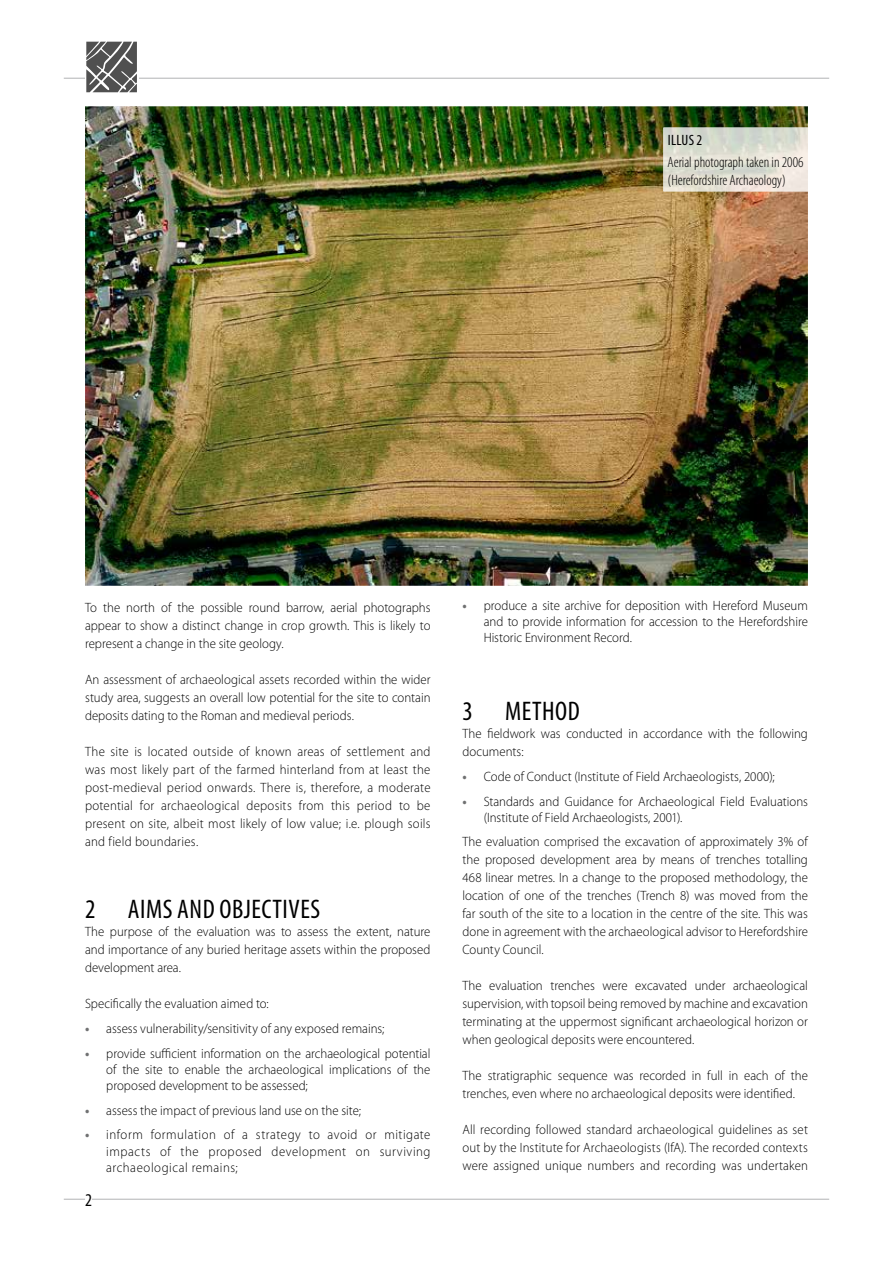
<style>
.page{position:relative;width:893px;height:1263px;background:#fff}
.page>*{position:absolute;margin:0;border:0;box-sizing:border-box;transform-origin:0 0}
.t1{font:27px "Myriad Pro Cond 2";letter-spacing:.02em;color:#000}
.t2{font:18px "Myriad Pro Cond 2";color:#000}
.t3{font:300 condensed 15px/18px "Myriad Pro";color:#000}
.t4{font:15px "Myriad Pro Cond 2";letter-spacing:.02em;color:#000}
.t5{font:300 13.5px/18px "Myriad Pro";letter-spacing:.005em;color:#000;text-align:justify;scale:.95 1}
.s1{font-weight:700;color:#707172}
</style>
<div class="page">
<hr style="left:64px;top:78px;width:765px;height:1px;background:#b1b3b4">
<hr style="left:64px;top:1199px;width:765px;height:1px;background:#b1b3b4">
<svg style="left:85px;top:41px;width:53px;height:52px"></svg>
<svg style="left:86px;top:42px;width:51px;height:50px"></svg>
<div style="left:85px;top:1188px;width:7px;height:18px;background:#fff"></div>
<img style="left:85px;top:106px;width:723px;height:480px">
<img style="left:663px;top:128px;width:145px;height:63px">
<p class="t4" style="left:668px;top:131px;width:36px">ILLUS 2</p>
<p class="t3" style="left:668px;top:153px;width:137px">Aerial photograph taken in 2006 (Herefordshire Archaeology)</p>
<p class="t5" style="left:85px;top:598px;width:365px">To the north of the possible round barrow, aerial photographs appear to show a distinct change in crop growth. This is likely to represent a change in the site geology.</p>
<p class="t5" style="left:85px;top:670px;width:365px">An assessment of archaeological assets recorded within the wider study area, suggests an overall low potential for the site to contain deposits dating to the Roman and medieval periods.</p>
<p class="t5" style="left:85px;top:742px;width:365px">The site is located outside of known areas of settlement and was most likely part of the farmed hinterland from at least the post-medieval period onwards. There is, therefore, a moderate potential for archaeological deposits from this period to be present on site, albeit most likely of low value; i.e. plough soils and field boundaries.</p>
<h1 class="t1" style="left:85px;top:893px;width:237px">2 AIMS AND OBJECTIVES</h1>
<p class="t5" style="left:85px;top:922px;width:365px">The purpose of the evaluation was to assess the extent, nature and importance of any buried heritage assets within the proposed development area.</p>
<p class="t5" style="left:85px;top:994px;width:195px">Specifically the evaluation aimed to:</p>
<p class="t5" style="left:85px;top:1019px;width:317px"><span class="s1">•</span> assess vulnerability/sensitivity of any exposed remains;</p>
<p class="t5" style="left:106px;top:1045px;width:343px;line-height:16.2px;text-indent:-21px"><span class="s1">•</span> provide sufficient information on the archaeological potential of the site to enable the archaeological implications of the proposed development to be assessed;</p>
<p class="t5" style="left:85px;top:1101px;width:292px"><span class="s1">•</span> assess the impact of previous land use on the site;</p>
<p class="t5" style="left:106px;top:1126px;width:343px;line-height:16.2px;text-indent:-21px"><span class="s1">•</span> inform formulation of a strategy to avoid or mitigate impacts of the proposed development on surviving archaeological remains;</p>
<h2 class="t2" style="left:85px;top:1189px;width:8px">2</h2>
<p class="t5" style="left:484px;top:597px;width:343px;line-height:16.2px;text-indent:-21px"><span class="s1">•</span> produce a site archive for deposition with Hereford Museum and to provide information for accession to the Herefordshire Historic Environment Record.</p>
<h1 class="t1" style="left:462px;top:695px;width:119px">3 METHOD</h1>
<p class="t5" style="left:462px;top:724px;width:365px">The fieldwork was conducted in accordance with the following documents:</p>
<p class="t5" style="left:462px;top:767px;width:330px"><span class="s1">•</span> Code of Conduct (Institute of Field Archaeologists, 2000);</p>
<p class="t5" style="left:484px;top:793px;width:343px;line-height:16.2px;text-indent:-21px"><span class="s1">•</span> Standards and Guidance for Archaeological Field Evaluations (Institute of Field Archaeologists, 2001).</p>
<p class="t5" style="left:462px;top:832px;width:365px">The evaluation comprised the excavation of approximately 3% of the proposed development area by means of trenches totalling 468 linear metres. In a change to the proposed methodology, the location of one of the trenches (Trench 8) was moved from the far south of the site to a location in the centre of the site. This was done in agreement with the archaeological advisor to Herefordshire County Council.</p>
<p class="t5" style="left:462px;top:976px;width:365px">The evaluation trenches were excavated under archaeological supervision, with topsoil being removed by machine and excavation terminating at the uppermost significant archaeological horizon or when geological deposits were encountered.</p>
<p class="t5" style="left:462px;top:1066px;width:365px">The stratigraphic sequence was recorded in full in each of the trenches, even where no archaeological deposits were identified.</p>
<p class="t5" style="left:462px;top:1120px;width:365px">All recording followed standard archaeological guidelines as set out by the Institute for Archaeologists (IfA). The recorded contexts were assigned unique numbers and recording was undertaken</p>
</div>
